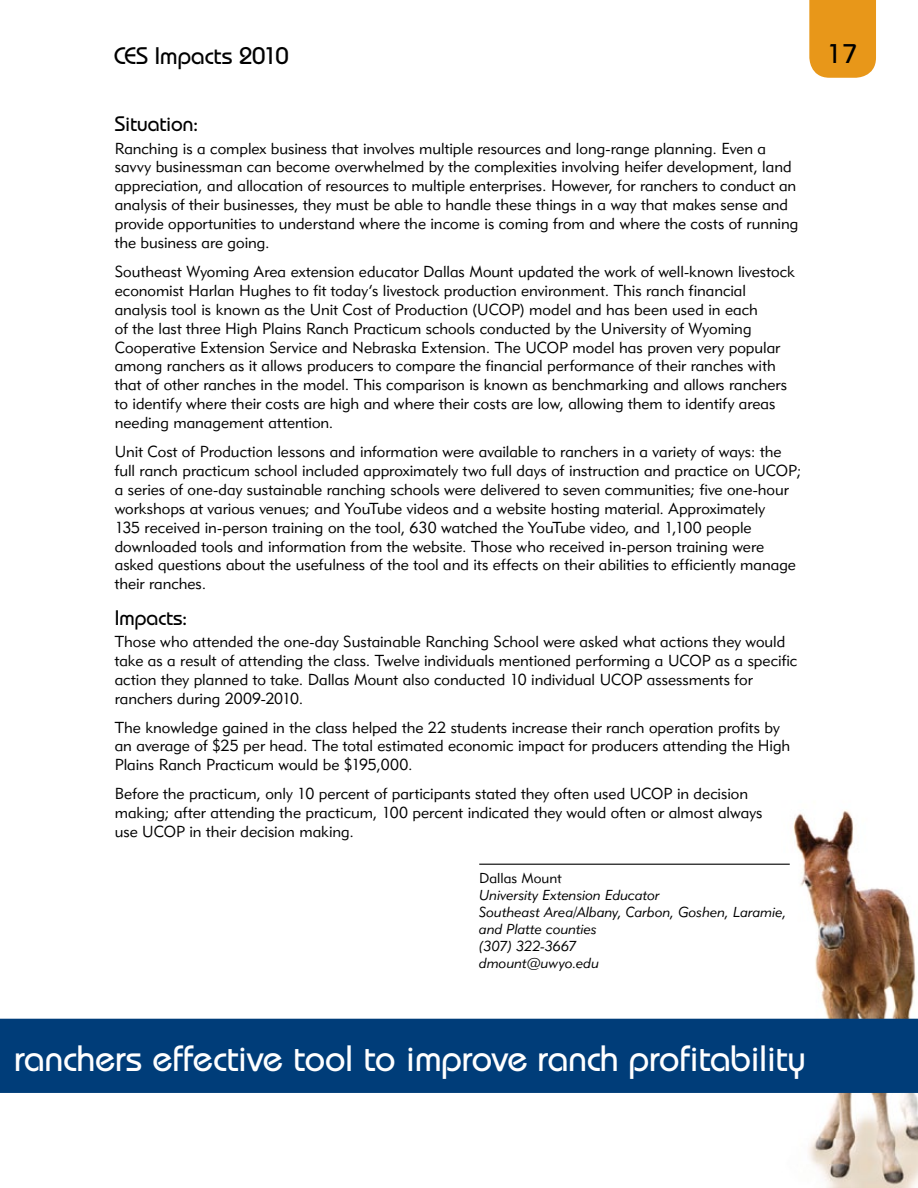
<style>
.page{position:relative;width:918px;height:1188px;background:#fff}
.page>*{position:absolute;margin:0;border:0;box-sizing:border-box;transform-origin:0 0}
.t1{font:500 36.6px "Bauhaus";letter-spacing:-.01em;color:#fff}
.t2{font:500 27px "Bauhaus";color:#000}
.t3{font:500 24px "Bauhaus";letter-spacing:-.005em;color:#000}
.t4{font:500 21px "Bauhaus";color:#000}
.t5{font:15.75px/18.9px "Geometric 415 BT Lite A";color:#000}
.t6{font:14.25px/17.1px "Geometric 415 BT Lite Italic A";letter-spacing:.005em;color:#000}
.t7{font:14.25px "Geometric 415 BT Lite A";letter-spacing:.005em;color:#000}
</style>
<div class="page">
<div style="left:809px;top:0;width:67px;height:78px;background:#e89719"></div>
<img style="left:729px;top:810px;width:189px;height:378px">
<div style="left:0;top:1019px;width:918px;height:74px;background:#003d79"></div>
<hr style="left:479px;top:864px;width:311px;height:1px;background:#000">
<h3 class="t3" style="left:114px;top:42px;width:177px">CES Impacts 2010</h3>
<h2 class="t2" style="left:827px;top:38px;width:32px">17</h2>
<h3 class="t4" style="left:115px;top:111px;width:86px">Situation:</h3>
<p class="t5" style="left:115px;top:138px;width:685px">Ranching is a complex business that involves multiple resources and long-range planning. Even a savvy businessman can become overwhelmed by the complexities involving heifer development, land appreciation, and allocation of resources to multiple enterprises. However, for ranchers to conduct an analysis of their businesses, they must be able to handle these things in a way that makes sense and provide opportunities to understand where the income is coming from and where the costs of running the business are going.</p>
<p class="t5" style="left:115px;top:262px;width:681px">Southeast Wyoming Area extension educator Dallas Mount updated the work of well-known livestock economist Harlan Hughes to fit today’s livestock production environment. This ranch financial analysis tool is known as the Unit Cost of Production (UCOP) model and has been used in each<br>of the last three High Plains Ranch Practicum schools conducted by the University of Wyoming Cooperative Extension Service and Nebraska Extension. The UCOP model has proven very popular among ranchers as it allows producers to compare the financial performance of their ranches with that of other ranches in the model. This comparison is known as benchmarking and allows ranchers to identify where their costs are high and where their costs are low, allowing them to identify areas needing management attention.</p>
<p class="t5" style="left:115px;top:442px;width:688px">Unit Cost of Production lessons and information were available to ranchers in a variety of ways: the full ranch practicum school included approximately two full days of instruction and practice on UCOP; a series of one-day sustainable ranching schools were delivered to seven communities; five one-hour workshops at various venues; and YouTube videos and a website hosting material. Approximately<br>135 received in-person training on the tool, 630 watched the YouTube video, and 1,100 people downloaded tools and information from the website. Those who received in-person training were asked questions about the usefulness of the tool and its effects on their abilities to efficiently manage their ranches.</p>
<h3 class="t4" style="left:115px;top:605px;width:75px">Impacts:</h3>
<p class="t5" style="left:115px;top:632px;width:684px">Those who attended the one-day Sustainable Ranching School were asked what actions they would take as a result of attending the class. Twelve individuals mentioned performing a UCOP as a specific action they planned to take. Dallas Mount also conducted 10 individual UCOP assessments for ranchers during 2009-2010.</p>
<p class="t5" style="left:115px;top:717px;width:677px">The knowledge gained in the class helped the 22 students increase their ranch operation profits by an average of $25 per head. The total estimated economic impact for producers attending the High<br>Plains Ranch Practicum would be $195,000.</p>
<p class="t5" style="left:115px;top:784px;width:649px">Before the practicum, only 10 percent of participants stated they often used UCOP in decision making; after attending the practicum, 100 percent indicated they would often or almost always use UCOP in their decision making.</p>
<p class="t7" style="left:479px;top:869px;width:84px">Dallas Mount</p>
<p class="t6" style="left:479px;top:886px;width:309px">University Extension Educator<br>Southeast Area/Albany, Carbon, Goshen, Laramie, and Platte counties<br>(307) 322-3667<br>dmount@uwyo.edu</p>
<h1 class="t1" style="left:14px;top:1036px;width:793px">ranchers effective tool to improve ranch profitability</h1>
</div>
